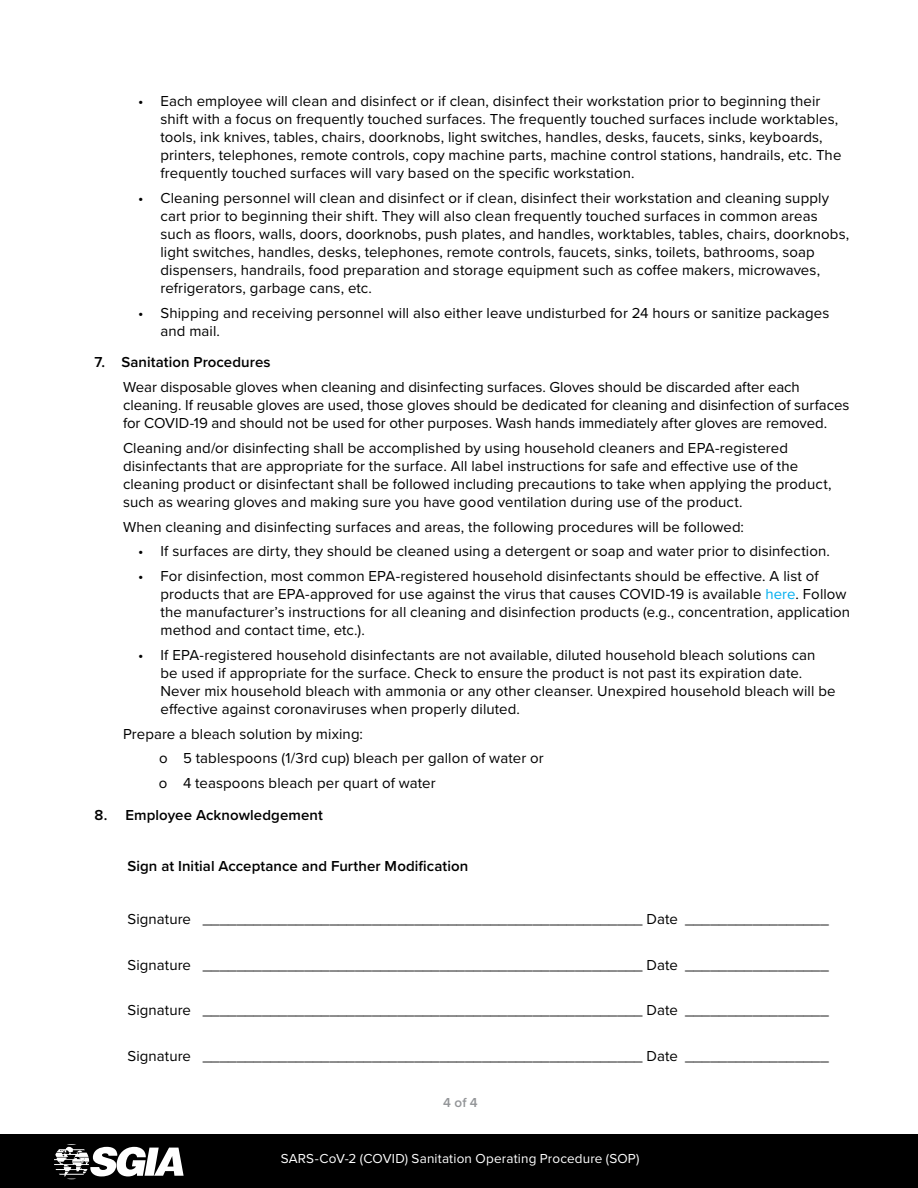
<style>
.page{position:relative;width:918px;height:1188px;background:#fff}
.page>*{position:absolute;margin:0;border:0;box-sizing:border-box;transform-origin:0 0}
.t1{font:15px/18px "Proxima Nova";letter-spacing:.005em;color:#000}
.t2{font:600 15px "Proxima Nova";letter-spacing:.005em;color:#000}
.t3{font:13.5px "Proxima Nova";letter-spacing:.01em;color:#fff}
.t4{font:600 13.5px "Proxima Nova";color:#939598}
.s1{color:#00aeef}
</style>
<div class="page">
<div style="left:0;top:1134px;width:918px;height:54px;background:#000"></div>
<svg style="left:54px;top:1144px;width:130px;height:36px"></svg>
<p class="t1" style="left:160px;top:92px;width:682px;text-indent:-22px">• Each employee will clean and disinfect or if clean, disinfect their workstation prior to beginning their shift with a focus on frequently touched surfaces. The frequently touched surfaces include worktables, tools, ink knives, tables, chairs, doorknobs, light switches, handles, desks, faucets, sinks, keyboards, printers, telephones, remote controls, copy machine parts, machine control stations, handrails, etc. The frequently touched surfaces will vary based on the specific workstation.</p>
<p class="t1" style="left:160px;top:188px;width:690px;text-indent:-22px">• Cleaning personnel will clean and disinfect or if clean, disinfect their workstation and cleaning supply cart prior to beginning their shift. They will also clean frequently touched surfaces in common areas such as floors, walls, doors, doorknobs, push plates, and handles, worktables, tables, chairs, doorknobs, light switches, handles, desks, telephones, remote controls, faucets, sinks, toilets, bathrooms, soap dispensers, handrails, food preparation and storage equipment such as coffee makers, microwaves, refrigerators, garbage cans, etc.</p>
<p class="t1" style="left:160px;top:303px;width:670px;text-indent:-22px">• Shipping and receiving personnel will also either leave undisturbed for 24 hours or sanitize packages and mail.</p>
<p class="t2" style="left:94px;top:351px;width:178px">7. Sanitation Procedures</p>
<p class="t1" style="left:123px;top:377px;width:728px">Wear disposable gloves when cleaning and disinfecting surfaces. Gloves should be discarded after each cleaning. If reusable gloves are used, those gloves should be dedicated for cleaning and disinfection of surfaces for COVID-19 and should not be used for other purposes. Wash hands immediately after gloves are removed.</p>
<p class="t1" style="left:123px;top:438px;width:710px">Cleaning and/or disinfecting shall be accomplished by using household cleaners and EPA-registered disinfectants that are appropriate for the surface. All label instructions for safe and effective use of the cleaning product or disinfectant shall be followed including precautions to take when applying the product, such as wearing gloves and making sure you have good ventilation during use of the product.</p>
<p class="t1" style="left:123px;top:517px;width:623px">When cleaning and disinfecting surfaces and areas, the following procedures will be followed:</p>
<p class="t1" style="left:138px;top:542px;width:694px">• If surfaces are dirty, they should be cleaned using a detergent or soap and water prior to disinfection.</p>
<p class="t1" style="left:160px;top:566px;width:691px;text-indent:-22px">• For disinfection, most common EPA-registered household disinfectants should be effective. A list of products that are EPA-approved for use against the virus that causes COVID-19 is available <span class="s1">here</span>. Follow the manufacturer’s instructions for all cleaning and disinfection products (e.g., concentration, application method and contact time, etc.).</p>
<p class="t1" style="left:160px;top:645px;width:677px;text-indent:-22px">• If EPA-registered household disinfectants are not available, diluted household bleach solutions can be used if appropriate for the surface. Check to ensure the product is not past its expiration date.<br>Never mix household bleach with ammonia or any other cleanser. Unexpired household bleach will be effective against coronaviruses when properly diluted.</p>
<p class="t1" style="left:159px;top:721px;width:386px;line-height:24.8px;text-indent:-36px">Prepare a bleach solution by mixing:<br>o 5 tablespoons (1/3rd cup) bleach per gallon of water or o 4 teaspoons bleach per quart of water</p>
<p class="t2" style="left:94px;top:803px;width:230px">8. Employee Acknowledgement</p>
<p class="t2" style="left:128px;top:855px;width:342px">Sign at Initial Acceptance and Further Modification</p>
<p class="t1" style="left:128px;top:909px;width:703px">Signature ____________________________________________________ Date _________________</p>
<p class="t1" style="left:127px;top:955px;width:703px">Signature ____________________________________________________ Date _________________</p>
<p class="t1" style="left:127px;top:1001px;width:703px">Signature ____________________________________________________ Date _________________</p>
<p class="t1" style="left:127px;top:1046px;width:703px">Signature ____________________________________________________ Date _________________</p>
<p class="t4" style="left:443px;top:1092px;width:36px">4 of 4</p>
<p class="t3" style="left:281px;top:1148px;width:360px">SARS-CoV-2 (COVID) Sanitation Operating Procedure (SOP)</p>
</div>
